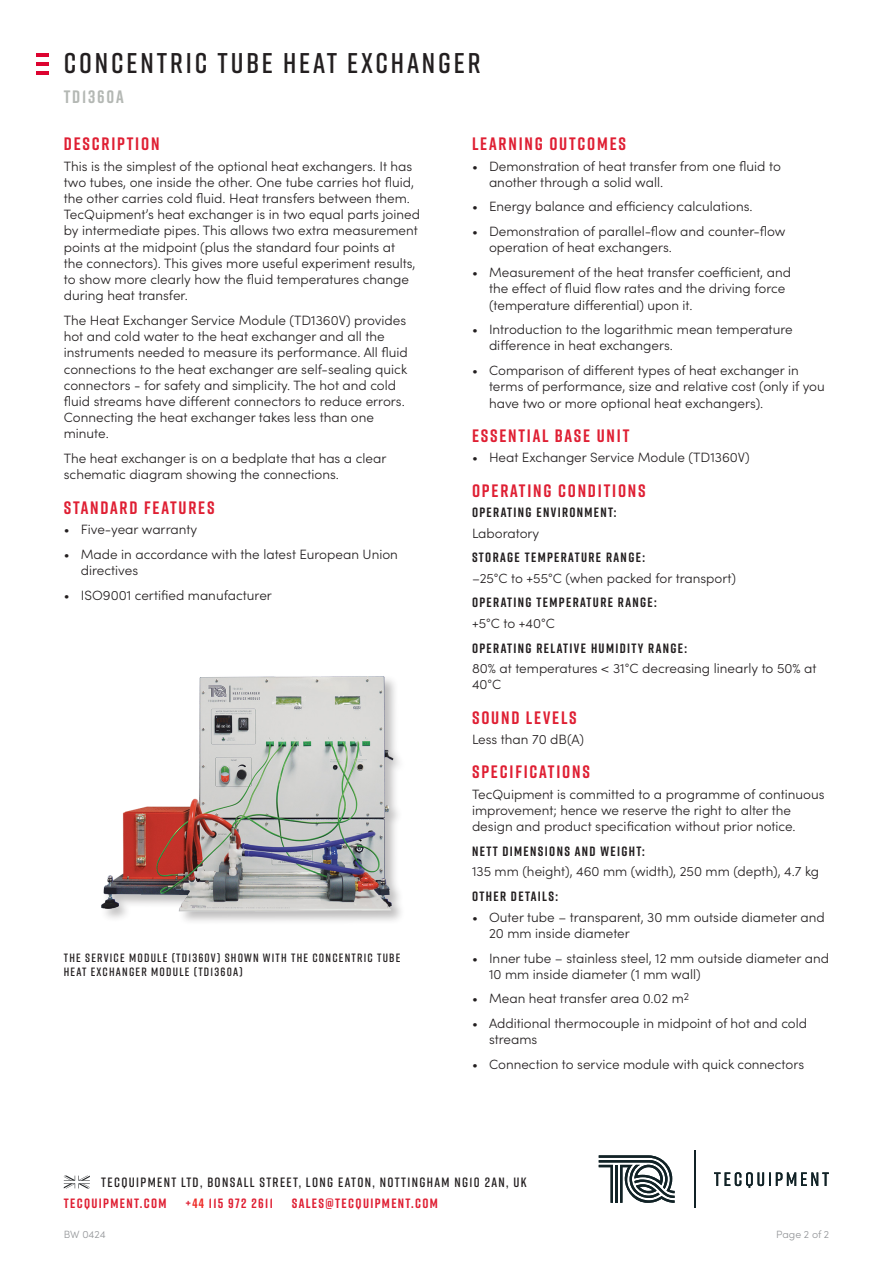
<style>
.page{position:relative;width:893px;height:1263px;background:#fff}
.page>*{position:absolute;margin:0;border:0;box-sizing:border-box;transform-origin:0 0}
.t1{font:600 28.5px "Rift";letter-spacing:.1em;color:#231f20}
.Main_heading{font:700 18px "Rift";letter-spacing:.1em;color:#df1f33}
.t2{font:700 18px "Rift";letter-spacing:.1em;color:#b4b8b4}
.Body_text{font:300 13.5px/16.2px "Sofia Pro";color:#231f20}
.Bullet_points{font:300 13.5px/16.2px "Sofia Pro";color:#231f20}
.Sub_heading{font:700 13.5px "Rift";letter-spacing:.1em;color:#231f20}
.t3{font:600 13.5px "Rift";letter-spacing:.1em;color:#231f20}
.t4{font:700 13.5px "Rift";letter-spacing:.1em;color:#df1f33}
.t5{font:600 12px/14.4px "Rift";letter-spacing:.1em;color:#231f20}
.t6{font:300 10.5px "Sofia Pro";letter-spacing:-.005em;color:#939598}
.s1{color:#ee2d28}
</style>
<div class="page">
<svg style="left:599px;top:1155px;width:76px;height:48px"></svg>
<svg style="left:714px;top:1172px;width:115px;height:16px"></svg>
<hr style="left:694px;top:1150px;width:1px;height:58px;background:#112226">
<svg style="left:64px;top:1175px;width:26px;height:13px"></svg>
<hr style="left:36px;top:53px;width:13px;height:4px;background:#dd0330">
<hr style="left:36px;top:62px;width:13px;height:4px;background:#dd0330">
<hr style="left:36px;top:71px;width:13px;height:4px;background:#dd0330">
<img style="left:101px;top:676px;width:300px;height:245px">
<h1 class="t1" style="left:64px;top:43px;width:418px">CONCENTRIC TUBE HEAT EXCHANGER</h1>
<h2 class="t2" style="left:64px;top:84px;width:61px">TD1360A</h2>
<p class="Main_heading" style="left:64px;top:131px;width:97px">DESCRIPTION</p>
<p class="Body_text" style="left:64px;top:157px;width:358px">This is the simplest of the optional heat exchangers. It has two tubes, one inside the other. One tube carries hot fluid, the other carries cold fluid. Heat transfers between them.<br>TecQuipment’s heat exchanger is in two equal parts joined by intermediate pipes. This allows two extra measurement points at the midpoint (plus the standard four points at<br>the connectors). This gives more useful experiment results, to show more clearly how the fluid temperatures change during heat transfer.</p>
<p class="Body_text" style="left:64px;top:311px;width:346px">The Heat Exchanger Service Module (TD1360V) provides hot and cold water to the heat exchanger and all the instruments needed to measure its performance. All fluid connections to the heat exchanger are self-sealing quick connectors - for safety and simplicity. The hot and cold fluid streams have different connectors to reduce errors.<br>Connecting the heat exchanger takes less than one minute.</p>
<p class="Body_text" style="left:64px;top:449px;width:324px">The heat exchanger is on a bedplate that has a clear schematic diagram showing the connections.</p>
<p class="Main_heading" style="left:64px;top:494px;width:152px">STANDARD FEATURES</p>
<p class="Bullet_points" style="left:64px;top:520px;width:135px">• Five-year warranty</p>
<p class="Bullet_points" style="left:81px;top:545px;width:319px;text-indent:-17px">• Made in accordance with the latest European Union directives</p>
<p class="Bullet_points" style="left:64px;top:586px;width:210px">• ISO9001 certified manufacturer</p>
<p class="Main_heading" style="left:472px;top:131px;width:155px">LEARNING OUTCOMES</p>
<p class="Bullet_points" style="left:489px;top:157px;width:293px;text-indent:-17px">• Demonstration of heat transfer from one fluid to another through a solid wall.</p>
<p class="Bullet_points" style="left:472px;top:198px;width:282px">• Energy balance and efficiency calculations.</p>
<p class="Bullet_points" style="left:489px;top:223px;width:298px;text-indent:-17px">• Demonstration of parallel-flow and counter-flow operation of heat exchangers.</p>
<p class="Bullet_points" style="left:489px;top:263px;width:304px;text-indent:-17px">• Measurement of the heat transfer coefficient, and the effect of fluid flow rates and the driving force (temperature differential) upon it.</p>
<p class="Bullet_points" style="left:489px;top:321px;width:305px;text-indent:-17px">• Introduction to the logarithmic mean temperature difference in heat exchangers.</p>
<p class="Bullet_points" style="left:489px;top:361px;width:337px;text-indent:-17px">• Comparison of different types of heat exchanger in terms of performance, size and relative cost (only if you have two or more optional heat exchangers).</p>
<p class="Main_heading" style="left:472px;top:423px;width:159px">ESSENTIAL BASE UNIT</p>
<p class="Bullet_points" style="left:472px;top:449px;width:279px">• Heat Exchanger Service Module (TD1360V)</p>
<p class="Main_heading" style="left:472px;top:477px;width:175px">OPERATING CONDITIONS</p>
<p class="Sub_heading" style="left:472px;top:503px;width:146px">OPERATING ENVIRONMENT:</p>
<p class="Body_text" style="left:472px;top:524px;width:69px">Laboratory</p>
<p class="Sub_heading" style="left:472px;top:548px;width:175px">STORAGE TEMPERATURE RANGE:</p>
<p class="Body_text" style="left:472px;top:569px;width:266px">–25°C to +55°C (when packed for transport)</p>
<p class="Sub_heading" style="left:472px;top:593px;width:186px">OPERATING TEMPERATURE RANGE:</p>
<p class="Body_text" style="left:472px;top:614px;width:84px">+5°C to +40°C</p>
<p class="Sub_heading" style="left:472px;top:638px;width:217px">OPERATING RELATIVE HUMIDITY RANGE:</p>
<p class="Body_text" style="left:472px;top:659px;width:346px">80% at temperatures &lt; 31°C decreasing linearly to 50% at<br>40°C</p>
<p class="Main_heading" style="left:472px;top:704px;width:106px">SOUND LEVELS</p>
<p class="Body_text" style="left:472px;top:730px;width:114px">Less than 70 dB(A)</p>
<p class="Main_heading" style="left:472px;top:759px;width:119px">SPECIFICATIONS</p>
<p class="Body_text" style="left:472px;top:785px;width:354px">TecQuipment is committed to a programme of continuous improvement; hence we reserve the right to alter the design and product specification without prior notice.</p>
<p class="Sub_heading" style="left:472px;top:842px;width:174px">NETT DIMENSIONS AND WEIGHT:</p>
<p class="Body_text" style="left:472px;top:863px;width:349px">135 mm (height), 460 mm (width), 250 mm (depth), 4.7 kg</p>
<p class="Sub_heading" style="left:472px;top:887px;width:87px">OTHER DETAILS:</p>
<p class="Bullet_points" style="left:489px;top:908px;width:337px;text-indent:-17px">• Outer tube – transparent, 30 mm outside diameter and<br>20 mm inside diameter</p>
<p class="Bullet_points" style="left:489px;top:949px;width:341px;text-indent:-17px">• Inner tube – stainless steel, 12 mm outside diameter and<br>10 mm inside diameter (1 mm wall)</p>
<p class="Bullet_points" style="left:472px;top:990px;width:219px">• Mean heat transfer area 0.02 m<sup>2</sup></p>
<p class="Bullet_points" style="left:489px;top:1014px;width:320px;text-indent:-17px">• Additional thermocouple in midpoint of hot and cold streams</p>
<p class="Bullet_points" style="left:472px;top:1055px;width:334px">• Connection to service module with quick connectors</p>
<p class="t5" style="left:64px;top:950px;width:338px">THE SERVICE MODULE (TD1360V) SHOWN WITH THE CONCENTRIC TUBE<br>HEAT EXCHANGER MODULE (TD1360A)</p>
<p class="t3" style="left:101px;top:1172px;width:427px">TECQUIPMENT LTD, BONSALL STREET, LONG EATON, NOTTINGHAM NG10 2AN, UK</p>
<p class="t4" style="left:64px;top:1193px;width:104px">TECQUIPMENT.COM</p>
<p class="t4" style="left:185px;top:1193px;width:89px">+<span class="s1">44</span> 115 972 2611</p>
<p class="t4" style="left:292px;top:1193px;width:148px">SALES@TECQUIPMENT.COM</p>
<p class="t6" style="left:64px;top:1227px;width:43px">BW 0424</p>
<p class="t6" style="left:776px;top:1227px;width:54px">Page 2 of 2</p>
</div>
